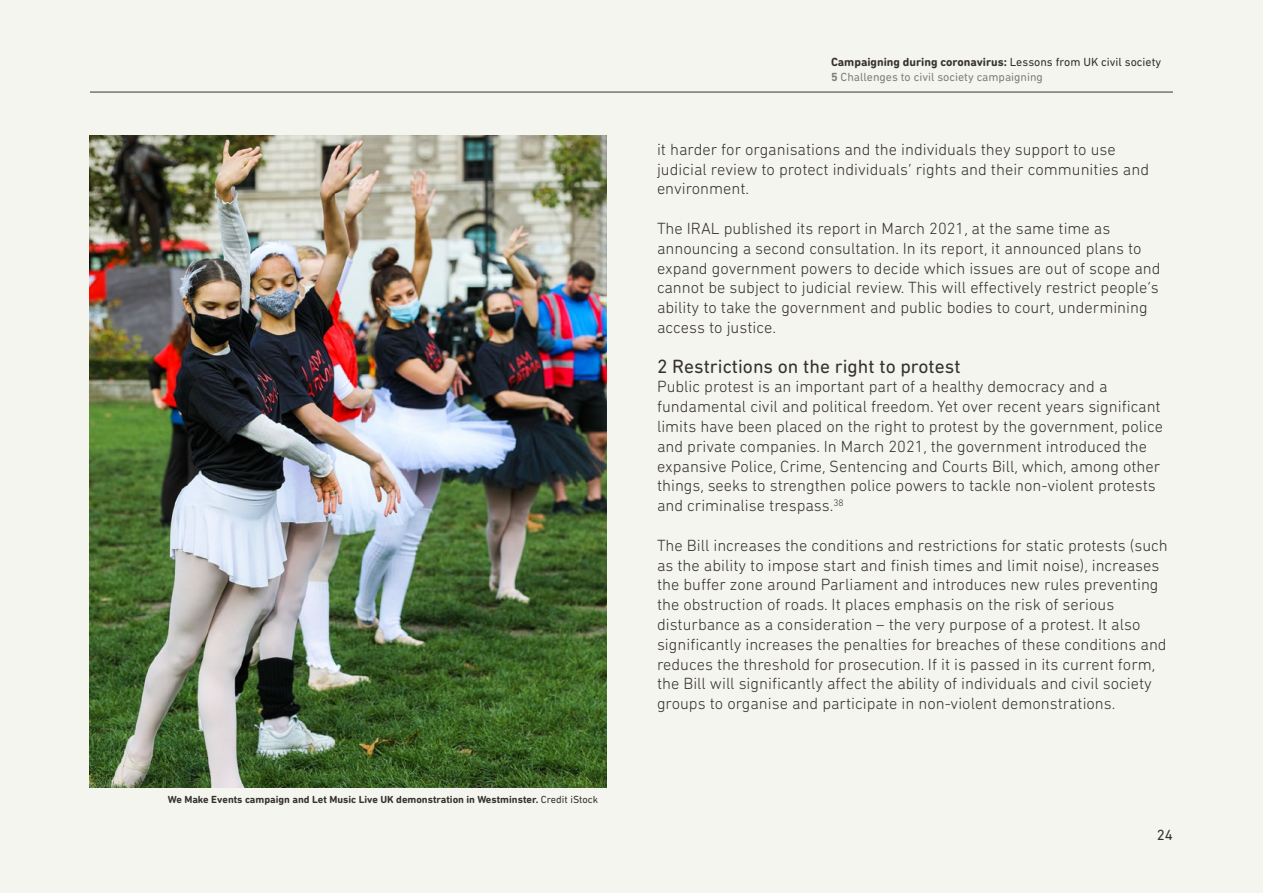
<style>
.page{position:relative;width:1263px;height:893px;background:#f5f5f0}
.page>*{position:absolute;margin:0;border:0;box-sizing:border-box;transform-origin:0 0}
.t1{font:19.5px "DIN Next Rounded LT Pro";color:#37322d}
.t2{font:300 16.5px/19.8px "DIN Next Rounded LT Pro";color:#37322d}
.t3{font:15px "DIN Next Rounded LT Pro";color:#37322d}
.t4{font:12px/14.4px "DIN Next Rounded LT Pro";color:#808080}
.t5{font:700 10.5px "DIN Next Rounded LT Pro";color:#37322d}
.s1{font-weight:400}
.s2{font-weight:700;color:#37322d}
.s3{color:#37322d}
.s4{font-weight:700}
</style>
<div class="page">
<hr style="left:90px;top:92px;width:1083px;height:1px;background:#37322d">
<img style="left:90px;top:135px;width:516px;height:652px">
<p class="t5" style="left:168px;top:796px;width:432px">We Make Events campaign and Let Music Live UK demonstration in Westminster. <span class="s1">Credit iStock</span></p>
<p class="t4" style="left:831px;top:56px;width:332px"><span class="s2">Campaigning during coronavirus:</span> <span class="s3">Lessons from UK civil society<br></span><span class="s4">5</span> Challenges to civil society campaigning</p>
<p class="t2" style="left:657px;top:140px;width:494px">it harder for organisations and the individuals they support to use judicial review to protect individuals’ rights and their communities and environment.</p>
<p class="t2" style="left:657px;top:220px;width:505px">The IRAL published its report in March 2021, at the same time as announcing a second consultation. In its report, it announced plans to expand government powers to decide which issues are out of scope and cannot be subject to judicial review. This will effectively restrict people’s ability to take the government and public bodies to court, undermining access to justice.</p>
<p class="t1" style="left:657px;top:359px;width:305px">2 Restrictions on the right to protest</p>
<p class="t2" style="left:657px;top:378px;width:507px">Public protest is an important part of a healthy democracy and a fundamental civil and political freedom. Yet over recent years significant limits have been placed on the right to protest by the government, police and private companies. In March 2021, the government introduced the expansive Police, Crime, Sentencing and Courts Bill, which, among other things, seeks to strengthen police powers to tackle non-violent protests and criminalise trespass.<sup>38</sup></p>
<p class="t2" style="left:657px;top:536px;width:512px">The Bill increases the conditions and restrictions for static protests (such as the ability to impose start and finish times and limit noise), increases the buffer zone around Parliament and introduces new rules preventing the obstruction of roads. It places emphasis on the risk of serious disturbance as a consideration – the very purpose of a protest. It also significantly increases the penalties for breaches of these conditions and reduces the threshold for prosecution. If it is passed in its current form, the Bill will significantly affect the ability of individuals and civil society groups to organise and participate in non-violent demonstrations.</p>
<p class="t3" style="left:1157px;top:830px;width:18px">24</p>
</div>
